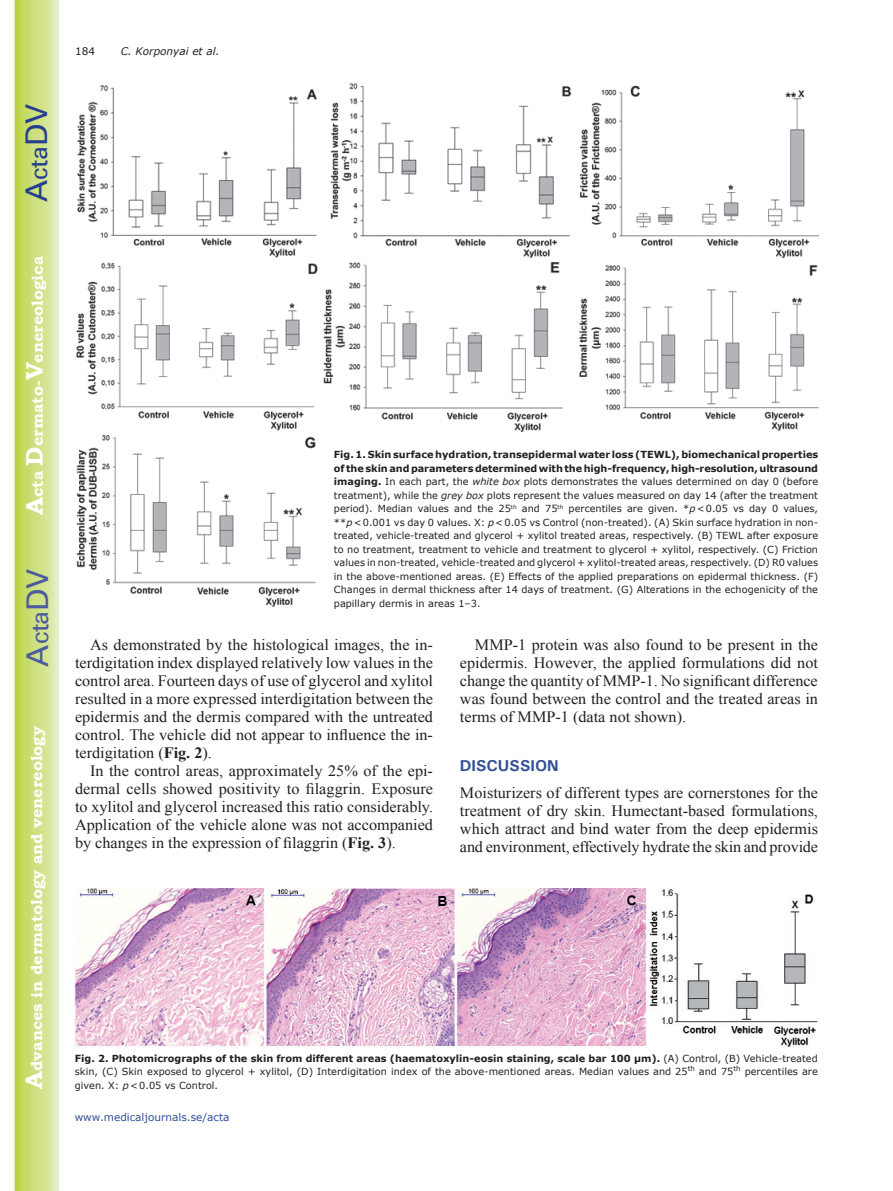
<style>
.page{position:relative;width:893px;height:1191px;background:#fff}
.page>*{position:absolute;margin:0;border:0;box-sizing:border-box;transform-origin:0 0}
.t1{font:30px "Univers";color:#4d5a9e}
.t2{font:30px "Univers";color:#253f8e}
.t3{font:15.75px/18px "Times New Roman";color:#231f20;text-align:justify}
.t4{font:700 15.75px "Bookman Old Style";color:#fff}
.t5{font:700 15.75px "Univers";color:#324f95}
.t6{font:10.5px "Verdana";color:#324f95}
.t7{font:italic 10.5px "Verdana";color:#231f20}
.t8{font:10.5px "Verdana";color:#231f20}
.t9{font:9.75px/13.5px "Verdana";color:#231f20}
.s1{font-size:24px}
.s2{font-weight:700}
.s3{font-style:italic}
</style>
<div class="page">
<svg style="left:14px;top:0;width:45px;height:1191px;background:#cfe084"></svg>
<img style="left:76px;top:83px;width:742px;height:524px">
<img style="left:75px;top:888px;width:743px;height:159px">
<h1 class="t2" style="left:19px;top:202px;width:100px;rotate:-90deg">A<span class="s1">cta</span>DV</h1>
<h2 class="t4" style="left:28px;top:515px;width:260px;rotate:-90deg"><span class="s1">A</span>cta <span class="s1">D</span>ermato-<span class="s1">V</span>enereologica</h2>
<h1 class="t1" style="left:20px;top:666px;width:100px;rotate:-90deg">A<span class="s1">cta</span>DV</h1>
<h2 class="t4" style="left:27px;top:1088px;width:364px;rotate:-90deg"><span class="s1">A</span>dvances in dermatology and venereology</h2>
<p class="t8" style="left:75px;top:44px;width:22px">184</p>
<p class="t7" style="left:121px;top:44px;width:100px">C. Korponyai et al.</p>
<p class="t9" style="left:334px;top:447px;width:486px"><span class="s2">Fig. 1. Skin surface hydration, transepidermal water loss (TEWL), biomechanical properties of the skin and parameters determined with the high-frequency, high-resolution, ultrasound imaging.</span> In each part, the <span class="s3">white box</span> plots demonstrates the values determined on day 0 (before treatment), while the <span class="s3">grey box</span> plots represent the values measured on day 14 (after the treatment period). Median values and the 25<sup>th</sup> and 75<sup>th</sup> percentiles are given. *<span class="s3">p</span>&lt;0.05 vs day 0 values, **<span class="s3">p</span>&lt;0.001 vs day 0 values. X: <span class="s3">p</span>&lt;0.05 vs Control (non-treated). (A) Skin surface hydration in non&shy;treated, vehicle-treated and glycerol + xylitol treated areas, respectively. (B) TEWL after exposure to no treatment, treatment to vehicle and treatment to glycerol + xylitol, respectively. (C) Friction values in non-treated, vehicle-treated and glycerol + xylitol-treated areas, respectively. (D) R0 values in the above-mentioned areas. (E) Effects of the applied preparations on epidermal thickness. (F)<br>Changes in dermal thickness after 14 days of treatment. (G) Alterations in the echogenicity of the papillary dermis in areas 1–3.</p>
<p class="t3" style="left:75px;top:635px;width:360px;text-indent:15px">As demonstrated by the histological images, the in&shy;terdigitation index displayed relatively low values in the control area. Fourteen days of use of glycerol and xylitol resulted in a more expressed interdigitation between the epidermis and the dermis compared with the untreated control. The vehicle did not appear to influence the in&shy;terdigitation (<span class="s2">Fig. 2</span>).</p>
<p class="t3" style="left:75px;top:761px;width:360px;text-indent:15px">In the control areas, approximately 25% of the epi&shy;dermal cells showed positivity to filaggrin. Exposure to xylitol and glycerol increased this ratio considerably.<br>Application of the vehicle alone was not accompanied by changes in the expression of filaggrin (<span class="s2">Fig. 3</span>).</p>
<p class="t3" style="left:460px;top:636px;width:359px;text-indent:15px">MMP-1 protein was also found to be present in the epidermis. However, the applied formulations did not change the quantity of MMP-1. No significant difference was found between the control and the treated areas in terms of MMP-1 (data not shown).</p>
<h2 class="t5" style="left:460px;top:755px;width:100px">DISCUSSION</h2>
<h2 class="t3" style="left:460px;top:783px;width:360px">Moisturizers of different types are cornerstones for the treatment of dry skin. Humectant-based formulations, which attract and bind water from the deep epidermis and environment, effectively hydrate the skin and provide</h2>
<p class="t9" style="left:75px;top:1051px;width:744px;text-align:justify"><span class="s2">Fig. 2. Photomicrographs of the skin from different areas (haematoxylin-eosin staining, scale bar 100 μm).</span> (A) Control, (B) Vehicle-treated skin, (C) Skin exposed to glycerol + xylitol, (D) Interdigitation index of the above-mentioned areas. Median values and 25<sup>th</sup> and 75<sup>th</sup> percentiles are given. X: <span class="s3">p</span>&lt;0.05 vs Control.</p>
<p class="t6" style="left:75px;top:1109px;width:156px">www.medicaljournals.se/acta</p>
</div>
